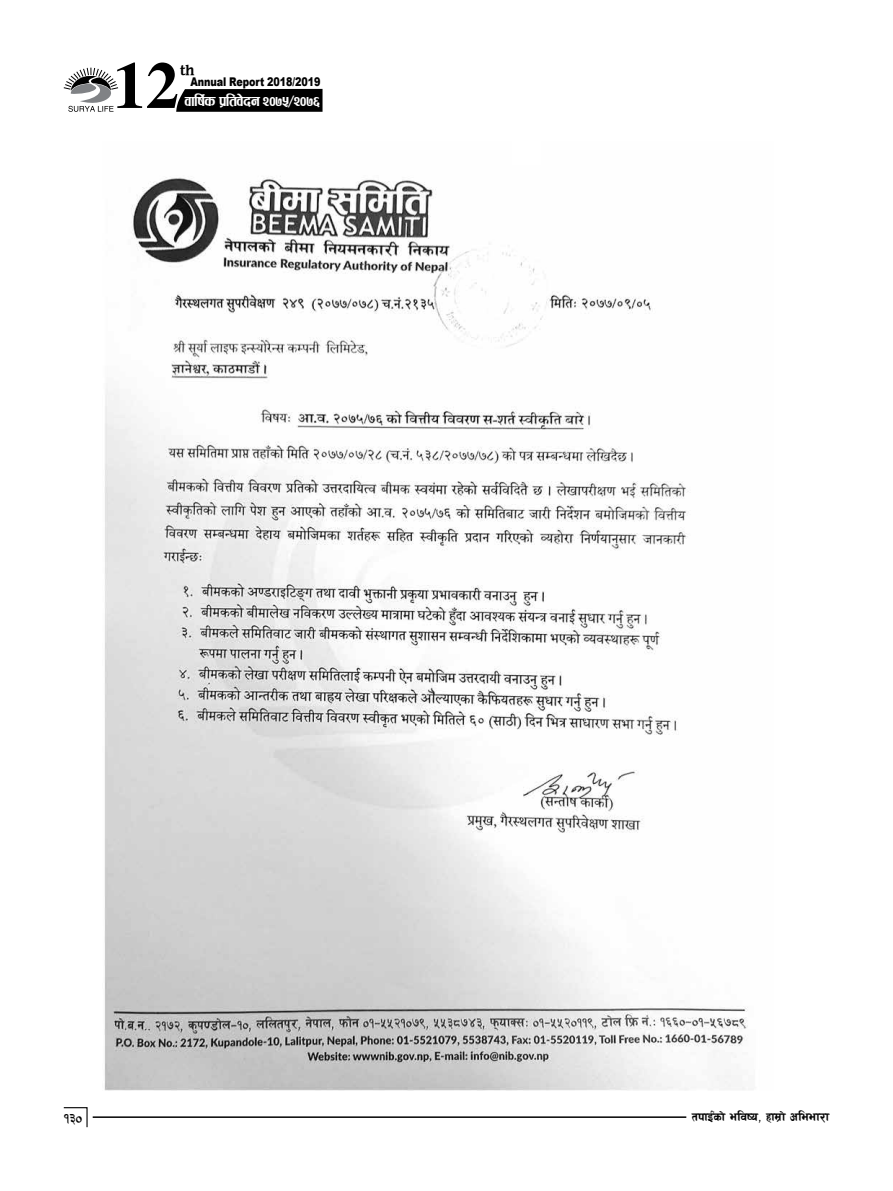
<style>
.page{position:relative;width:893px;height:1191px;background:#fff}
.page>*{position:absolute;margin:0;border:0;box-sizing:border-box;transform-origin:0 0}
.t1{font:700 66px "Times";color:#000}
.t2{font:18px "Sun";letter-spacing:-.01em;color:#fff;scale:.84 1}
.t3{font:18px "Supravaha NUM Bold";color:#000}
.t4{font:15px "ARAP002";color:#000}
.t5{font:700 15px "Bangle";color:#000}
.t6{font:900 12px "Arial";letter-spacing:-.01em;color:#000;scale:.8 1}
</style>
<div class="page">
<hr style="left:93px;top:1116px;width:593px;height:1px;background:#000">
<svg style="left:176px;top:89px;width:147px;height:23px;background:#090909"></svg>
<svg style="left:64px;top:67px;width:55px;height:45px"></svg>
<svg style="left:63px;top:1107px;width:25px;height:21px"></svg>
<img style="left:104px;top:177px;width:644px;height:913px">
<h1 class="t1" style="left:113px;top:47px;width:67px">12</h1>
<p class="t5" style="left:180px;top:60px;width:15px">th</p>
<p class="t6" style="left:190px;top:73px;width:164px">Annual Report 2018/2019</p>
<p class="t2" style="left:185px;top:93px;width:163px">jflif{s k|ltj]bg @)&amp;%÷@)&amp;^</p>
<p class="t3" style="left:64px;top:1108px;width:20px">130</p>
<p class="t4" style="left:692px;top:1108px;width:139px">tkfO{+sf]eljio, xfd|f]cleef/f</p>
</div>
